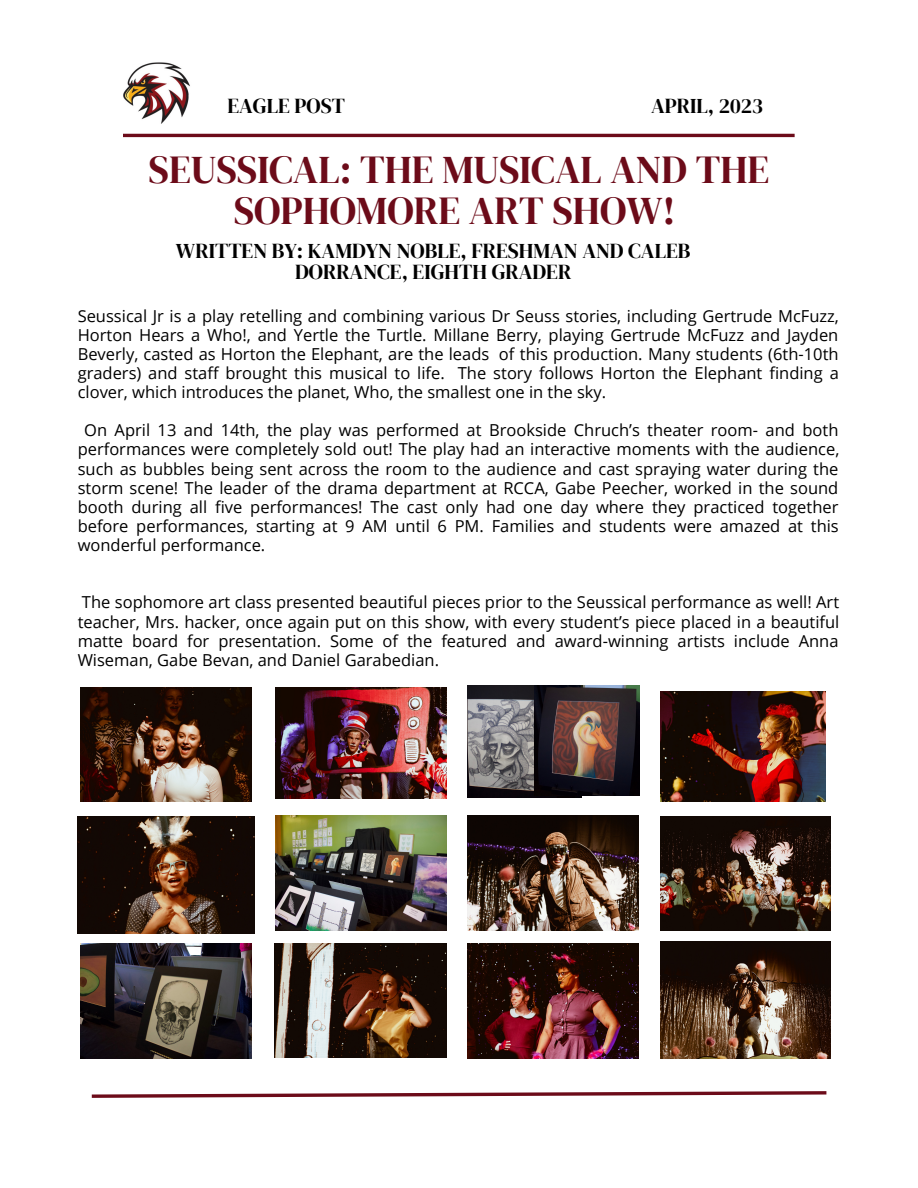
<style>
.page{position:relative;width:918px;height:1188px;background:#fff}
.page>*{position:absolute;margin:0;border:0;box-sizing:border-box;transform-origin:0 0}
.t1{font:39.3px/40.5px "DM Serif Display";color:#6c0b19;text-align:center}
.t2{font:21.15px/21.3px "DM Serif Display";color:#000;text-align:center}
.t3{font:16.5px/19.2px "Open Sans";color:#000;text-align:justify}
</style>
<div class="page">
<hr style="left:123px;top:134px;width:672px;height:3px;background:#6c0b19">
<img style="left:123px;top:62px;width:67px;height:62px">
<svg style="left:91px;top:1091px;width:736px;height:7px"></svg>
<img style="left:660px;top:691px;width:166px;height:111px">
<img style="left:275px;top:815px;width:171px;height:115px">
<img style="left:78px;top:817px;width:176px;height:117px">
<img style="left:468px;top:943px;width:171px;height:115px">
<img style="left:468px;top:816px;width:171px;height:114px">
<img style="left:80px;top:688px;width:171px;height:114px">
<img style="left:660px;top:817px;width:170px;height:113px">
<img style="left:275px;top:943px;width:172px;height:115px">
<img style="left:660px;top:942px;width:170px;height:117px">
<img style="left:275px;top:688px;width:171px;height:110px">
<img style="left:468px;top:685px;width:113px;height:113px">
<img style="left:534px;top:685px;width:105px;height:111px">
<img style="left:80px;top:943px;width:171px;height:115px">
<p class="t2" style="left:227px;top:95px;width:119px">EAGLE POST</p>
<p class="t2" style="left:651px;top:95px;width:114px">APRIL, 2023</p>
<p class="t1" style="left:149px;top:149px;width:622px">SEUSSICAL: THE MUSICAL AND THE<br>SOPHOMORE ART SHOW!</p>
<p class="t2" style="left:176px;top:240px;width:516px">WRITTEN BY: KAMDYN NOBLE, FRESHMAN AND CALEB<br>DORRANCE, EIGHTH GRADER</p>
<p class="t3" style="left:78px;top:306px;width:763px">Seussical Jr is a play retelling and combining various Dr Seuss stories, including Gertrude McFuzz, Horton Hears a Who!, and Yertle the Turtle. Millane Berry, playing Gertrude McFuzz and Jayden Beverly, casted as Horton the Elephant, are the leads of this production. Many students (6th-10th graders) and staff brought this musical to life. The story follows Horton the Elephant finding a clover, which introduces the planet, Who, the smallest one in the sky.</p>
<p class="t3" style="left:78px;top:420px;width:763px;text-indent:7px">On April 13 and 14th, the play was performed at Brookside Chruch’s theater room- and both performances were completely sold out! The play had an interactive moments with the audience, such as bubbles being sent across the room to the audience and cast spraying water during the storm scene! The leader of the drama department at RCCA, Gabe Peecher, worked in the sound booth during all five performances! The cast only had one day where they practiced together before performances, starting at 9 AM until 6 PM. Families and students were amazed at this wonderful performance.</p>
<p class="t3" style="left:78px;top:592px;width:763px">The sophomore art class presented beautiful pieces prior to the Seussical performance as well! Art teacher, Mrs. hacker, once again put on this show, with every student’s piece placed in a beautiful matte board for presentation. Some of the featured and award-winning artists include Anna Wiseman, Gabe Bevan, and Daniel Garabedian.</p>
</div>
